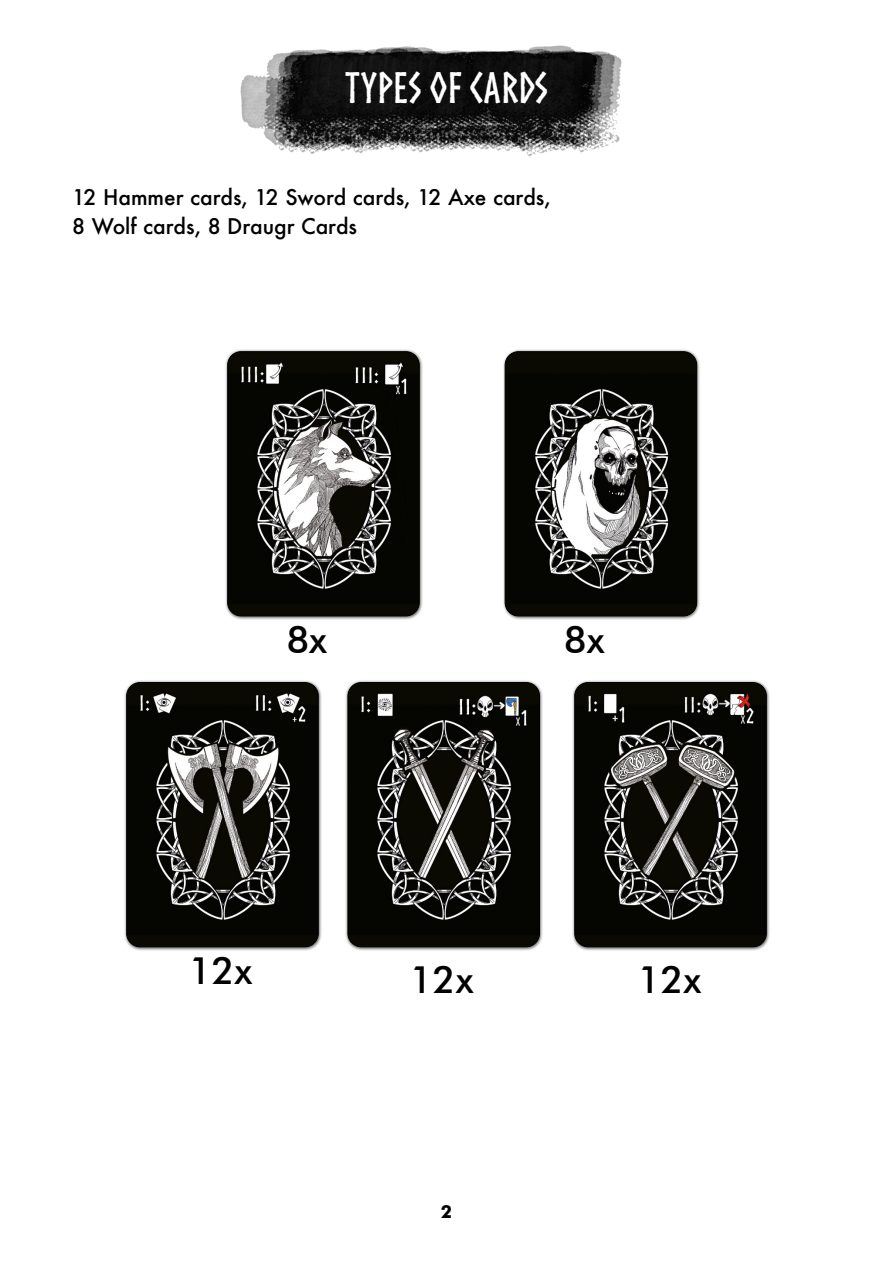
<style>
.page{position:relative;width:893px;height:1263px;background:#fff}
.page>*{position:absolute;margin:0;border:0;box-sizing:border-box;transform-origin:0 0}
.t1{font:700 42px "Norse";color:#fff}
.t2{font:500 37.8px "Futura BT";color:#020000}
.t3{font:500 21px/29.4px "Futura";color:#000}
.t4{font:700 18px "Futura BT";color:#000}
</style>
<div class="page">
<img style="left:241px;top:46px;width:380px;height:111px">
<img style="left:225px;top:349px;width:198px;height:271px">
<img style="left:228px;top:352px;width:191px;height:264px;border-radius:13px">
<div style="left:227px;top:351px;width:192px;height:265px;border:1px solid #000;border-radius:13px"></div>
<img style="left:503px;top:349px;width:197px;height:271px">
<img style="left:505px;top:352px;width:192px;height:264px;border-radius:13px">
<div style="left:505px;top:351px;width:192px;height:265px;border:1px solid #000;border-radius:13px"></div>
<img style="left:572px;top:680px;width:198px;height:271px">
<img style="left:575px;top:682px;width:191px;height:265px;border-radius:13px">
<div style="left:574px;top:682px;width:192px;height:265px;border:1px solid #000;border-radius:13px"></div>
<img style="left:124px;top:680px;width:198px;height:271px">
<img style="left:127px;top:682px;width:191px;height:265px;border-radius:13px">
<div style="left:126px;top:682px;width:192px;height:265px;border:1px solid #000;border-radius:13px"></div>
<img style="left:345px;top:680px;width:198px;height:271px">
<img style="left:348px;top:682px;width:191px;height:265px;border-radius:13px">
<div style="left:348px;top:682px;width:192px;height:265px;border:1px solid #000;border-radius:13px"></div>
<h1 class="t1" style="left:345px;top:67px;width:204px">TYPES OF CARDS</h1>
<p class="t3" style="left:72px;top:184px;width:480px">12 Hammer cards, 12 Sword cards, 12 Axe cards,<br>8 Wolf cards, 8 Draugr Cards</p>
<h2 class="t2" style="left:287px;top:624px;width:42px">8x</h2>
<h2 class="t2" style="left:564px;top:624px;width:42px">8x</h2>
<h2 class="t2" style="left:189px;top:955px;width:65px">12x</h2>
<h2 class="t2" style="left:410px;top:964px;width:65px">12x</h2>
<h2 class="t2" style="left:638px;top:964px;width:65px">12x</h2>
<p class="t4" style="left:441px;top:1205px;width:13px">2</p>
</div>
